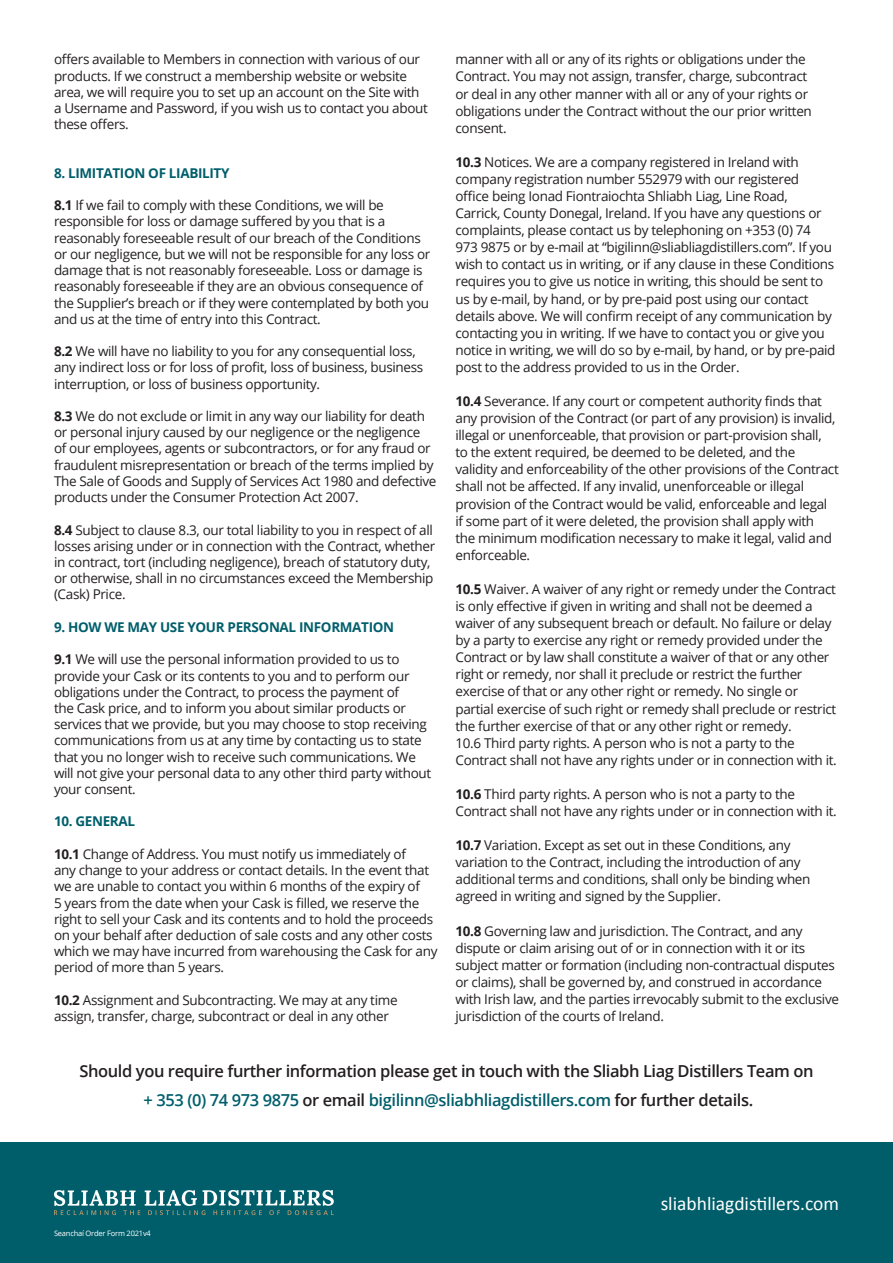
<style>
.page{position:relative;width:893px;height:1263px;background:#fff}
.page>*{position:absolute;margin:0;border:0;box-sizing:border-box;transform-origin:0 0}
.t1{font:19.5px "Calibri";color:#fff}
.t2{font:600 16.5px "Open Sans";letter-spacing:-.025em;color:#231f20}
.t3{font:600 16.5px "Open Sans";letter-spacing:-.025em;color:#005e6b}
.t4{font:13.5px/17.1px "Open Sans";letter-spacing:-.025em;color:#231f20}
.t5{font:700 13.5px "Open Sans";letter-spacing:-.025em;color:#005e6b}
.t6{font:7.5px "Open Sans";letter-spacing:-.025em;color:#fff}
.s1{font-weight:700}
.s2{color:#231f20}
</style>
<div class="page">
<div style="left:0;top:1142px;width:893px;height:121px;background:#005e6b"></div>
<svg style="left:54px;top:1190px;width:280px;height:25px"></svg>
<p class="t4" style="left:54px;top:51px;width:375px;line-height:16.2px">offers available to Members in connection with various of our products. If we construct a membership website or website area, we will require you to set up an account on the Site with a Username and Password, if you wish us to contact you about these offers.</p>
<p class="t5" style="left:54px;top:163px;width:177px">8. LIMITATION OF LIABILITY</p>
<p class="t4" style="left:54px;top:197px;width:378px;line-height:16.2px"><span class="s1">8.1</span> If we fail to comply with these Conditions, we will be responsible for loss or damage suffered by you that is a reasonably foreseeable result of our breach of the Conditions or our negligence, but we will not be responsible for any loss or damage that is not reasonably foreseeable. Loss or damage is reasonably foreseeable if they are an obvious consequence of the Supplier’s breach or if they were contemplated by both you and us at the time of entry into this Contract.</p>
<p class="t4" style="left:54px;top:343px;width:371px;line-height:16.2px"><span class="s1">8.2</span> We will have no liability to you for any consequential loss, any indirect loss or for loss of profit, loss of business, business interruption, or loss of business opportunity.</p>
<p class="t4" style="left:54px;top:408px;width:384px;line-height:16.2px"><span class="s1">8.3</span> We do not exclude or limit in any way our liability for death or personal injury caused by our negligence or the negligence<br>of our employees, agents or subcontractors, or for any fraud or fraudulent misrepresentation or breach of the terms implied by The Sale of Goods and Supply of Services Act 1980 and defective products under the Consumer Protection Act 2007.</p>
<p class="t4" style="left:54px;top:521px;width:383px;line-height:16.2px"><span class="s1">8.4</span> Subject to clause 8.3, our total liability to you in respect of all losses arising under or in connection with the Contract, whether in contract, tort (including negligence), breach of statutory duty, or otherwise, shall in no circumstances exceed the Membership (Cask) Price.</p>
<p class="t5" style="left:54px;top:617px;width:342px">9. HOW WE MAY USE YOUR PERSONAL INFORMATION</p>
<p class="t4" style="left:54px;top:651px;width:379px;line-height:16.2px"><span class="s1">9.1</span> We will use the personal information provided to us to provide your Cask or its contents to you and to perform our obligations under the Contract, to process the payment of<br>the Cask price, and to inform you about similar products or services that we provide, but you may choose to stop receiving communications from us at any time by contacting us to state that you no longer wish to receive such communications. We will not give your personal data to any other third party without your consent.</p>
<p class="t5" style="left:54px;top:812px;width:83px">10. GENERAL</p>
<p class="t4" style="left:54px;top:845px;width:385px;line-height:16.2px"><span class="s1">10.1</span> Change of Address. You must notify us immediately of<br>any change to your address or contact details. In the event that we are unable to contact you within 6 months of the expiry of<br>5 years from the date when your Cask is filled, we reserve the right to sell your Cask and its contents and to hold the proceeds on your behalf after deduction of sale costs and any other costs which we may have incurred from warehousing the Cask for any period of more than 5 years.</p>
<p class="t4" style="left:54px;top:991px;width:345px;line-height:16.2px"><span class="s1">10.2</span> Assignment and Subcontracting. We may at any time assign, transfer, charge, subcontract or deal in any other</p>
<p class="t4" style="left:455px;top:51px;width:358px">manner with all or any of its rights or obligations under the Contract. You may not assign, transfer, charge, subcontract or deal in any other manner with all or any of your rights or obligations under the Contract without the our prior written consent.</p>
<p class="t4" style="left:455px;top:153px;width:381px"><span class="s1">10.3</span> Notices. We are a company registered in Ireland with company registration number 552979 with our registered office being Ionad Fiontraiochta Shliabh Liag, Line Road, Carrick, County Donegal, Ireland. If you have any questions or complaints, please contact us by telephoning on +353 (0) 74<br>973 9875 or by e-mail at “bigilinn@sliabliagdistillers.com”. If you wish to contact us in writing, or if any clause in these Conditions requires you to give us notice in writing, this should be sent to us by e-mail, by hand, or by pre-paid post using our contact details above. We will confirm receipt of any communication by contacting you in writing. If we have to contact you or give you notice in writing, we will do so by e-mail, by hand, or by pre-paid post to the address provided to us in the Order.</p>
<p class="t4" style="left:455px;top:392px;width:385px"><span class="s1">10.4</span> Severance. If any court or competent authority finds that any provision of the Contract (or part of any provision) is invalid, illegal or unenforceable, that provision or part-provision shall,<br>to the extent required, be deemed to be deleted, and the validity and enforceability of the other provisions of the Contract shall not be affected. If any invalid, unenforceable or illegal provision of the Contract would be valid, enforceable and legal<br>if some part of it were deleted, the provision shall apply with<br>the minimum modification necessary to make it legal, valid and enforceable.</p>
<p class="t4" style="left:455px;top:580px;width:382px"><span class="s1">10.5</span> Waiver. A waiver of any right or remedy under the Contract is only effective if given in writing and shall not be deemed a waiver of any subsequent breach or default. No failure or delay by a party to exercise any right or remedy provided under the Contract or by law shall constitute a waiver of that or any other right or remedy, nor shall it preclude or restrict the further exercise of that or any other right or remedy. No single or partial exercise of such right or remedy shall preclude or restrict the further exercise of that or any other right or remedy.</p>
<p class="t4" style="left:455px;top:734px;width:383px">10.6 Third party rights. A person who is not a party to the<br>Contract shall not have any rights under or in connection with it.</p>
<p class="t4" style="left:455px;top:785px;width:383px"><span class="s1">10.6</span> Third party rights. A person who is not a party to the<br>Contract shall not have any rights under or in connection with it.</p>
<p class="t4" style="left:455px;top:836px;width:356px"><span class="s1">10.7</span> Variation. Except as set out in these Conditions, any variation to the Contract, including the introduction of any additional terms and conditions, shall only be binding when agreed in writing and signed by the Supplier.</p>
<p class="t4" style="left:455px;top:922px;width:385px"><span class="s1">10.8</span> Governing law and jurisdiction. The Contract, and any dispute or claim arising out of or in connection with it or its subject matter or formation (including non-contractual disputes or claims), shall be governed by, and construed in accordance with Irish law, and the parties irrevocably submit to the exclusive jurisdiction of the courts of Ireland.</p>
<p class="t2" style="left:80px;top:1060px;width:736px">Should you require further information please get in touch with the Sliabh Liag Distillers Team on</p>
<p class="t3" style="left:144px;top:1088px;width:611px">+ 353 (0) 74 973 9875 <span class="s2">or email</span> bigilinn@sliabhliagdistillers.com <span class="s2">for further details.</span></p>
<p class="t6" style="left:54px;top:1228px;width:98px">Seanchaí Order Form 2021v4</p>
<h1 class="t1" style="left:661px;top:1191px;width:180px">sliabhliagdistillers.com</h1>
</div>
